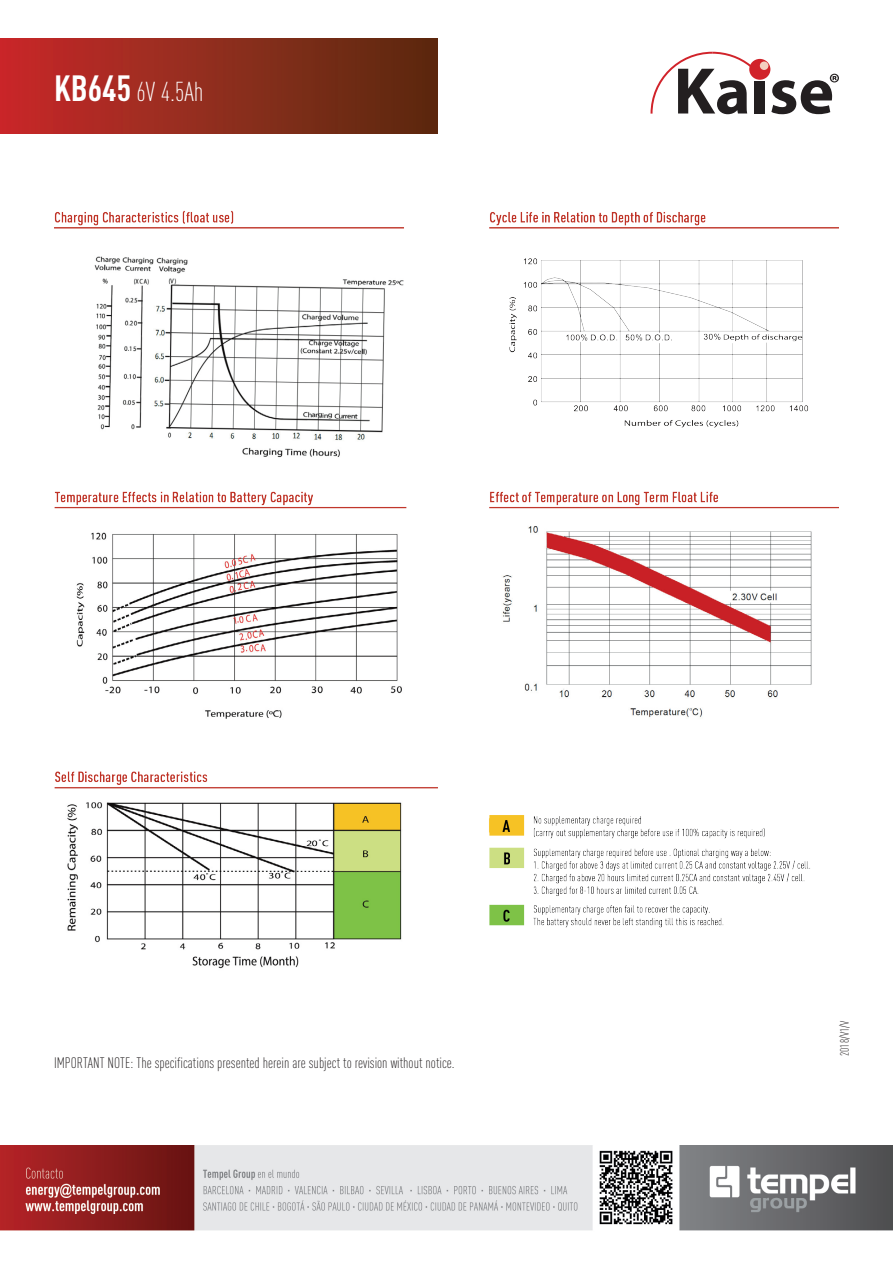
<style>
.page{position:relative;width:893px;height:1263px;background:#fff}
.page>*{position:absolute;margin:0;border:0;box-sizing:border-box;transform-origin:0 0}
.t1{font:300 27px "DIN Cond";color:#fff}
.t2{font:300 15px "DIN Cond";color:#231f20}
.t3{font:300 12px "DIN Cond";color:#231f20}
.s1{font-weight:700;font-size:36px}
</style>
<div class="page">
<img style="left:0;top:1146px;width:893px;height:85px">
<img style="left:0;top:38px;width:839px;height:931px">
<h1 class="t1" style="left:54px;top:76px;width:151px"><span class="s1">KB645</span> 6V 4.5Ah</h1>
<p class="t2" style="left:54px;top:1054px;width:402px">IMPORTANT NOTE: The specifications presented herein are subject to revision without notice.</p>
<p class="t3" style="left:838px;top:1056px;width:36px;rotate:-90deg">2018/V1/V</p>
</div>
